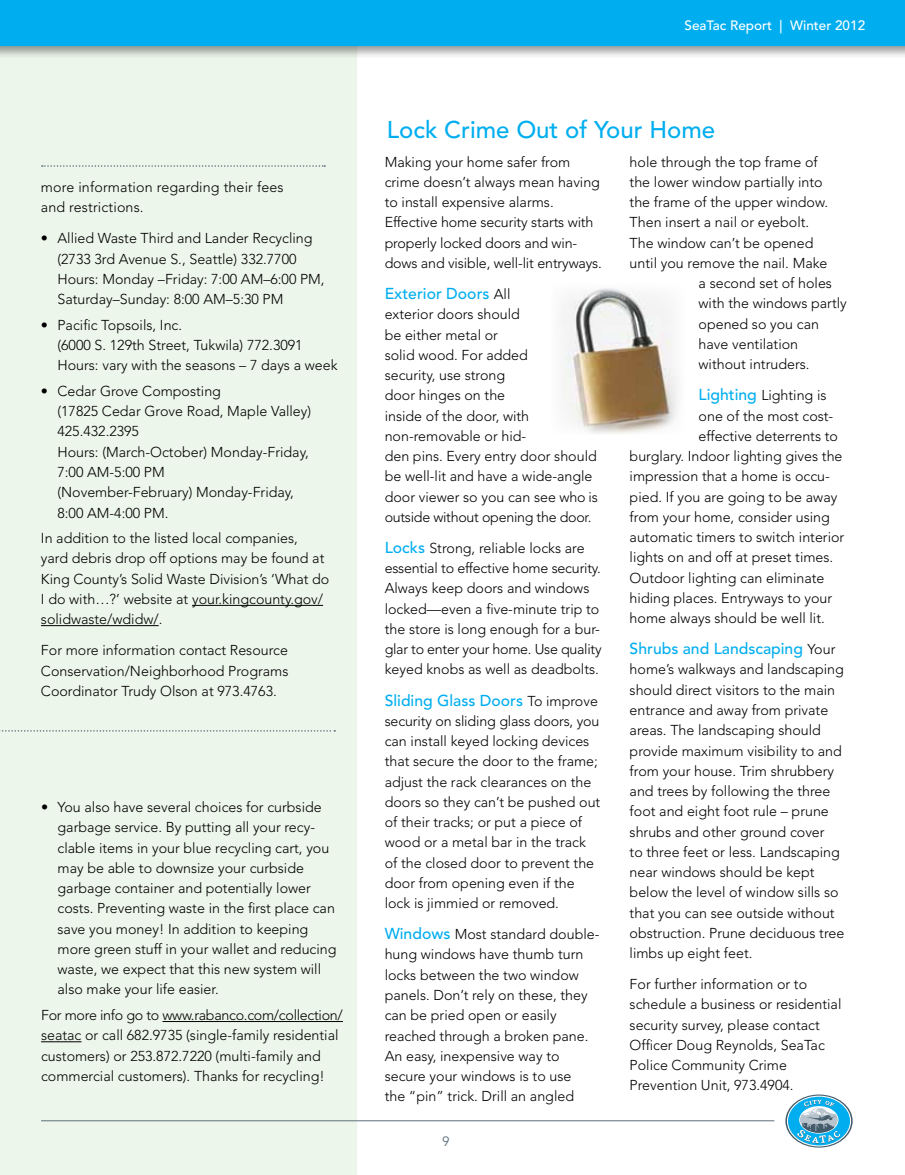
<style>
.page{position:relative;width:905px;height:1175px;background:#fff}
.page>*{position:absolute;margin:0;border:0;box-sizing:border-box;transform-origin:0 0}
.t1{font:500 24px "Avenir";color:#00aeef}
.t2{font:500 15.75px "Avenir";color:#00aeef}
.t3{font:300 14.25px/20.2px "Avenir";color:#000}
.t4{font:500 13.5px "Avenir";color:#fff}
.t5{font:13.5px "Avenir";color:#5c6f7c}
.s1{font-weight:300;font-size:14.25px;color:#000}
.s2{font-weight:500;font-size:15.75px;color:#00aeef}
</style>
<div class="page">
<div style="left:0;top:21px;width:356px;height:1153px;background:#edf6ea"></div>
<div style="left:0;top:0;width:904px;height:60px;background:#000;opacity:.39"></div>
<div style="left:0;top:0;width:904px;height:46px;background:#00aeef"></div>
<svg style="left:785px;top:1094px;width:67px;height:53px"></svg>
<svg style="left:787px;top:1095px;width:64px;height:51px"></svg>
<div style="left:788px;top:1096px;width:62px;height:49px;background:#00aeef;border-radius:50%"></div>
<svg style="left:797px;top:1099px;width:43px;height:44px"></svg>
<hr style="left:41px;top:1120px;width:733px;height:1px;background:#5c6f7c">
<svg style="left:0;top:730px;width:335px;height:1px"></svg>
<svg style="left:42px;top:165px;width:283px;height:2px"></svg>
<hr style="left:192px;top:605px;width:131px;height:1px;background:#000">
<hr style="left:41px;top:625px;width:118px;height:1px;background:#000">
<hr style="left:162px;top:1021px;width:181px;height:1px;background:#000">
<hr style="left:41px;top:1041px;width:40px;height:1px;background:#000">
<img style="left:563px;top:288px;width:115px;height:146px">
<p class="t3" style="left:41px;top:177px;width:244px">more information regarding their fees and restrictions.</p>
<p class="t3" style="left:57px;top:228px;width:269px;text-indent:-17px">• Allied Waste Third and Lander Recycling (2733 3rd Avenue S., Seattle) 332.7700<br>Hours: Monday –Friday: 7:00 AM–6:00 PM, Saturday–Sunday: 8:00 AM–5:30 PM</p>
<p class="t3" style="left:57px;top:315px;width:281px;text-indent:-17px">• Pacific Topsoils, Inc.<br>(6000 S. 129th Street, Tukwila) 772. 3091<br>Hours: vary with the seasons – 7 days a week</p>
<p class="t3" style="left:57px;top:381px;width:255px;text-indent:-17px">• Cedar Grove Composting<br>(17825 Cedar Grove Road, Maple Valley)<br>425.432. 2395<br>Hours: (March-October) Monday-Friday,<br>7:00 AM-5:00 PM<br>(November-February) Monday-Friday,<br>8:00 AM-4:00 PM.</p>
<p class="t3" style="left:41px;top:528px;width:290px">In addition to the listed local companies,<br>yard debris drop off options may be found at King County’s Solid Waste Division’s ‘What do I do with…?’ website at your. kingcounty. gov/ solidwaste/wdidw/.</p>
<p class="t3" style="left:41px;top:640px;width:249px;text-align:justify">For more information contact Resource Conservation/Neighborhood Programs Coordinator Trudy Olson at 973.4763.</p>
<p class="t3" style="left:58px;top:797px;width:280px;text-indent:-17px">• You also have several choices for curbside garbage service. By putting all your recy&shy;clable items in your blue recycling cart, you may be able to downsize your curbside garbage container and potentially lower costs. Preventing waste in the first place can save you money! In addition to keeping more green stuff in your wallet and reducing waste, we expect that this new system will also make your life easier.</p>
<p class="t3" style="left:41px;top:1005px;width:303px">For more info go to www. rabanco.com/collection/ seatac or call 682.9735 (single-family residential customers) or 253.872.7220 (multi-family and commercial customers). Thanks for recycling!</p>
<p class="t4" style="left:684px;top:17px;width:182px">SeaTac Report | Winter 2012</p>
<h1 class="t1" style="left:387px;top:116px;width:330px">Lock Crime Out of Your Home</h1>
<p class="t3" style="left:384px;top:152px;width:217px">Making your home safer from crime doesn’t always mean having to install expensive alarms.<br>Effective home security starts with properly locked doors and win&shy;dows and visible, well-lit entryways.</p>
<p class="t2" style="left:384px;top:284px;width:127px">Exterior Doors <span class="s1">All</span></p>
<p class="t3" style="left:384px;top:304px;width:215px">exterior doors should<br>be either metal or<br>solid wood. For added<br>security, use strong<br>door hinges on the<br>inside of the door, with non-removable or hid-<br>den pins. Every entry door should be well-lit and have a wide-angle door viewer so you can see who is outside without opening the door.</p>
<p class="t3" style="left:384px;top:538px;width:218px"><span class="s2">Locks</span> Strong, reliable locks are essential to effective home security.<br>Always keep doors and windows locked—even a five-minute trip to the store is long enough for a bur&shy;glar to enter your home. Use quality keyed knobs as well as deadbolts.</p>
<p class="t2" style="left:384px;top:691px;width:215px">Sliding Glass Doors <span class="s1">To improve</span></p>
<p class="t3" style="left:384px;top:711px;width:217px">security on sliding glass doors, you can install keyed locking devices that secure the door to the frame; adjust the rack clearances on the doors so they can’t be pushed out of their tracks; or put a piece of wood or a metal bar in the track of the closed door to prevent the door from opening even if the lock is jimmied or removed.</p>
<p class="t3" style="left:384px;top:924px;width:216px"><span class="s2">Windows</span> Most standard double&shy;hung windows have thumb turn locks between the two window panels. Don’t rely on these, they can be pried open or easily reached through a broken pane.<br>An easy, inexpensive way to secure your windows is to use<br>the “pin” trick. Drill an angled</p>
<p class="t3" style="left:629px;top:152px;width:190px">hole through the top frame of</p>
<p class="t3" style="left:629px;top:172px;width:194px">the lower window partially into</p>
<p class="t3" style="left:629px;top:192px;width:197px">the frame of the upper window.</p>
<p class="t3" style="left:629px;top:212px;width:179px">Then insert a nail or eyebolt.</p>
<p class="t3" style="left:629px;top:233px;width:185px">The window can’t be opened</p>
<p class="t3" style="left:629px;top:253px;width:199px">until you remove the nail. Make</p>
<p class="t3" style="left:698px;top:273px;width:135px">a second set of holes</p>
<p class="t3" style="left:698px;top:293px;width:150px">with the windows partly</p>
<p class="t3" style="left:698px;top:314px;width:122px">opened so you can</p>
<p class="t3" style="left:698px;top:334px;width:101px">have ventilation</p>
<p class="t3" style="left:698px;top:354px;width:110px">without intruders.</p>
<p class="t3" style="left:698px;top:385px;width:129px"><span class="s2">Lighting</span> Lighting is</p>
<p class="t3" style="left:698px;top:405px;width:136px">one of the most cost-</p>
<p class="t3" style="left:698px;top:426px;width:141px">effective deterrents to</p>
<p class="t3" style="left:629px;top:446px;width:214px">burglary. Indoor lighting gives the</p>
<p class="t3" style="left:629px;top:466px;width:202px">impression that a home is occu-</p>
<p class="t3" style="left:629px;top:486px;width:209px">pied. If you are going to be away</p>
<p class="t3" style="left:629px;top:507px;width:202px">from your home, consider using</p>
<p class="t3" style="left:629px;top:527px;width:216px">automatic timers to switch interior</p>
<p class="t3" style="left:629px;top:547px;width:203px">lights on and off at preset times.</p>
<p class="t3" style="left:629px;top:567px;width:196px">Outdoor lighting can eliminate</p>
<p class="t3" style="left:629px;top:588px;width:204px">hiding places. Entryways to your</p>
<p class="t3" style="left:629px;top:608px;width:194px">home always should be well lit.</p>
<p class="t2" style="left:629px;top:639px;width:207px">Shrubs and Landscaping <span class="s1">Your</span></p>
<p class="t3" style="left:629px;top:659px;width:216px">home’s walkways and landscaping should direct visitors to the main entrance and away from private areas. The landscaping should provide maximum visibility to and from your house. Trim shrubbery and trees by following the three foot and eight foot rule – prune shrubs and other ground cover<br>to three feet or less. Landscaping near windows should be kept below the level of window sills so that you can see outside without obstruction. Prune deciduous tree limbs up eight feet.</p>
<p class="t3" style="left:629px;top:974px;width:213px">For further information or to schedule a business or residential security survey, please contact<br>Officer Doug Reynolds, SeaTac<br>Police Community Crime<br>Prevention Unit, 973.4904.</p>
<p class="t5" style="left:442px;top:1133px;width:9px">9</p>
</div>
